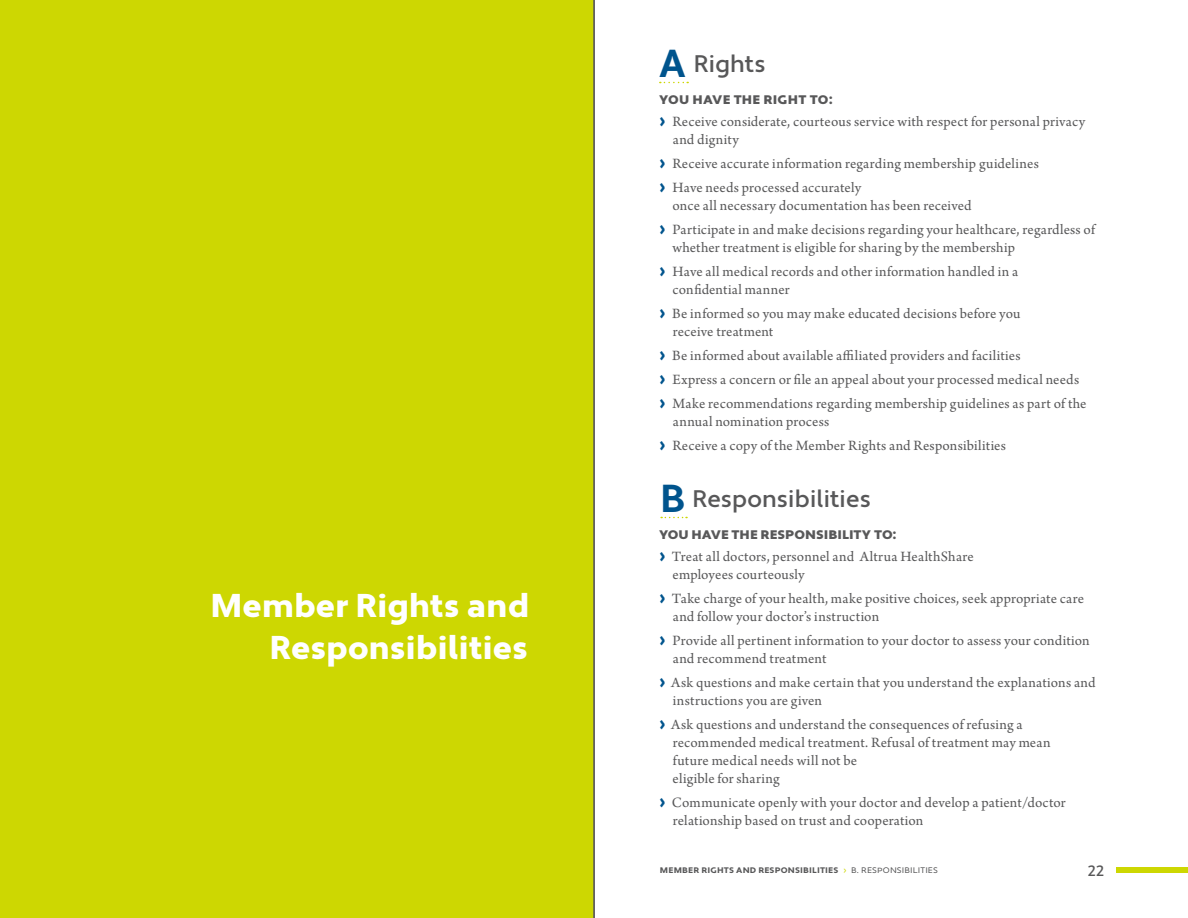
<style>
.page{position:relative;width:1188px;height:918px;background:#fff}
.page>*{position:absolute;margin:0;border:0;box-sizing:border-box;transform-origin:0 0}
.t1{font:900 33px/42px "Apertura";letter-spacing:.005em;color:#fff;text-align:right}
.t2{font:500 24px "Apertura";color:#585859}
.t3{font:15px/18px "Arno Pro";letter-spacing:.01em;color:#585859}
.t4{font:900 15px "Apertura";color:#585859}
.t5{font:500 15px "Apertura";color:#585859}
.t6{font:700 9.75px "Apertura";letter-spacing:.015em;color:#585859}
.s1{font-weight:700;font-size:39px;color:#00548d}
.s2{font-family:"Apertura";font-weight:900;font-size:18px;color:#00548d}
.s3{font-weight:400;color:#cdd702}
.s4{font-weight:400}
</style>
<div class="page">
<div style="left:1116px;top:867px;width:72px;height:6px;background:#cdd702"></div>
<svg style="left:660px;top:82px;width:28px;height:1px"></svg>
<svg style="left:661px;top:517px;width:26px;height:1px"></svg>
<div style="left:0;top:0;width:594px;height:918px;background:#cdd702"></div>
<hr style="left:593px;top:0;width:2px;height:918px;background:#585859">
<h1 class="t1" style="left:211px;top:585px;width:319px">Member Rights and<br>Responsibilities</h1>
<h2 class="t2" style="left:659px;top:49px;width:108px"><span class="s1">A</span> Rights</h2>
<p class="t4" style="left:659px;top:89px;width:174px">You have the right to:</p>
<p class="t3" style="left:673px;top:113px;width:414px;text-indent:-13px"><span class="s2">›</span> Receive considerate, courteous service with respect for personal privacy and dignity</p>
<p class="t3" style="left:659px;top:152px;width:381px;line-height:24px"><span class="s2">›</span> Receive accurate information regarding membership guidelines <span class="s2">›</span> Have needs processed accurately</p>
<p class="t3" style="left:659px;top:194px;width:437px;line-height:24px;text-indent:13px">once all necessary documentation has been received<br><span class="s2">›</span> Participate in and make decisions regarding your healthcare, regardless of</p>
<p class="t3" style="left:659px;top:236px;width:360px;line-height:24px;text-align:right">whether treatment is eligible for sharing by the membership<br><span class="s2">›</span> Have all medical records and other information handled in a</p>
<p class="t3" style="left:659px;top:278px;width:363px;line-height:24px;text-indent:13px">confidential manner<br><span class="s2">›</span> Be informed so you may make educated decisions before you</p>
<p class="t3" style="left:659px;top:320px;width:429px;line-height:24px;text-indent:13px">receive treatment<br><span class="s2">›</span> Be informed about available affiliated providers and facilities<br><span class="s2">›</span> Express a concern or file an appeal about your processed medical needs <span class="s2">›</span> Make recommendations regarding membership guidelines as part of the</p>
<p class="t3" style="left:659px;top:410px;width:348px;line-height:24px;text-indent:13px">annual nomination process<br><span class="s2">›</span> Receive a copy of the Member Rights and Responsibilities</p>
<h2 class="t2" style="left:660px;top:484px;width:212px"><span class="s1">B</span> Responsibilities</h2>
<p class="t4" style="left:659px;top:524px;width:238px">You have the responsibility to:</p>
<p class="t3" style="left:673px;top:548px;width:303px;text-indent:-13px"><span class="s2">›</span> Treat all doctors, personnel and Altrua HealthShare employees courteously</p>
<p class="t3" style="left:673px;top:590px;width:413px;text-indent:-13px"><span class="s2">›</span> Take charge of your health, make positive choices, seek appropriate care and follow your doctor’s instruction</p>
<p class="t3" style="left:673px;top:632px;width:418px;text-indent:-13px"><span class="s2">›</span> Provide all pertinent information to your doctor to assess your condition and recommend treatment</p>
<p class="t3" style="left:673px;top:674px;width:424px;text-indent:-14px"><span class="s2">›</span> Ask questions and make certain that you understand the explanations and instructions you are given</p>
<p class="t3" style="left:673px;top:716px;width:379px;text-indent:-13px"><span class="s2">›</span> Ask questions and understand the consequences of refusing a recommended medical treatment. Refusal of treatment may mean future medical needs will not be<br>eligible for sharing</p>
<p class="t3" style="left:673px;top:794px;width:394px;text-indent:-13px"><span class="s2">›</span> Communicate openly with your doctor and develop a patient/doctor relationship based on trust and cooperation</p>
<p class="t6" style="left:660px;top:864px;width:280px">MEMBER RIGHTS AND RESPONSIBILITIES <span class="s3">›</span> <span class="s4">B. RESPONSIBILITIES</span></p>
<p class="t5" style="left:1088px;top:862px;width:18px">22</p>
</div>
